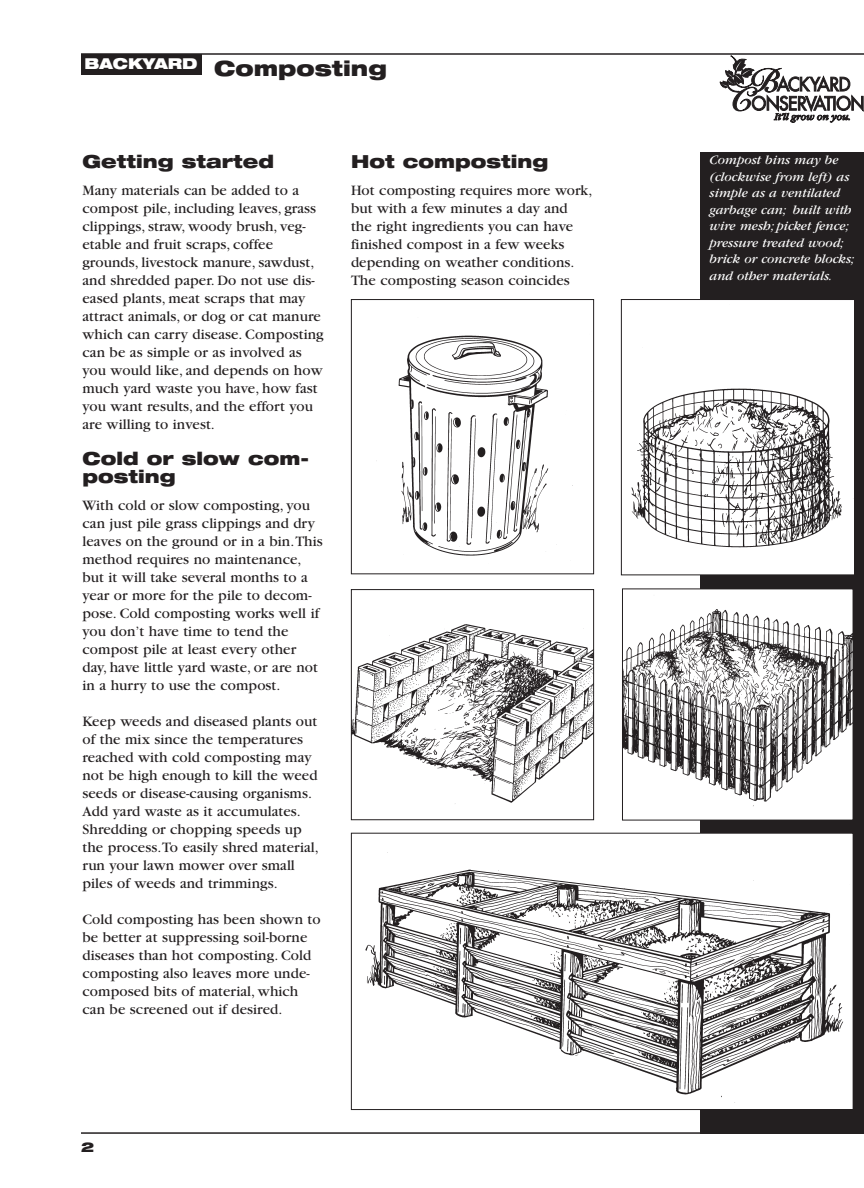
<style>
.page{position:relative;width:864px;height:1188px;background:#fff}
.page>*{position:absolute;margin:0;border:0;box-sizing:border-box;transform-origin:0 0}
.t1{font:900 expanded 21px "Helvetica Neue";color:#231f20}
.t2{font:900 expanded 18px/18px "Helvetica Neue";color:#231f20}
.t3{font:15px/18px "Garamond";letter-spacing:.005em;color:#231f20}
.t4{font:italic 13.5px/16.5px "Garamond";color:#fff}
.t5{font:900 expanded 13.5px "Helvetica Neue";color:#231f20}
</style>
<div class="page">
<div style="left:81px;top:54px;width:120px;height:21px;background:#231f20"></div>
<hr style="left:81px;top:1132px;width:783px;height:2px;background:#231f20">
<svg style="left:719px;top:55px;width:144px;height:68px"></svg>
<hr style="left:81px;top:53px;width:783px;height:2px;background:#231f20">
<div style="left:700px;top:152px;width:164px;height:982px;background:#231f20"></div>
<img style="left:365px;top:835px;width:487px;height:273px">
<div style="left:351px;top:833px;width:503px;height:277px;border:1px solid #231f20"></div>
<img style="left:353px;top:624px;width:239px;height:180px">
<div style="left:351px;top:589px;width:243px;height:231px;border:1px solid #231f20"></div>
<img style="left:624px;top:591px;width:227px;height:227px">
<div style="left:622px;top:589px;width:231px;height:231px;border:1px solid #231f20"></div>
<img style="left:631px;top:301px;width:222px;height:272px">
<div style="left:621px;top:299px;width:234px;height:276px;border:1px solid #231f20"></div>
<img style="left:376px;top:335px;width:197px;height:221px">
<div style="left:351px;top:299px;width:243px;height:275px;border:1px solid #231f20"></div>
<h1 class="t1" style="left:85px;top:60px;width:304px"><sup>BACKYARD</sup> Composting</h1>
<p class="t2" style="left:82px;top:154px;width:193px">Getting started</p>
<p class="t3" style="left:82px;top:182px;width:243px">Many materials can be added to a compost pile, including leaves, grass clippings, straw, woody brush, veg&shy;etable and fruit scraps, coffee grounds, livestock manure, sawdust, and shredded paper. Do not use dis&shy;eased plants, meat scraps that may attract animals, or dog or cat manure which can carry disease. Composting can be as simple or as involved as you would like, and depends on how much yard waste you have, how fast you want results, and the effort you are willing to invest.</p>
<p class="t2" style="left:82px;top:451px;width:228px">Cold or slow com&shy;posting</p>
<p class="t3" style="left:82px;top:497px;width:242px">With cold or slow composting, you can just pile grass clippings and dry leaves on the ground or in a bin.This method requires no maintenance, but it will take several months to a year or more for the pile to decom&shy;pose. Cold composting works well if you don’t have time to tend the compost pile at least every other day, have little yard waste, or are not in a hurry to use the compost.</p>
<p class="t3" style="left:82px;top:713px;width:238px">Keep weeds and diseased plants out of the mix since the temperatures reached with cold composting may not be high enough to kill the weed seeds or disease-causing organisms.<br>Add yard waste as it accumulates.<br>Shredding or chopping speeds up the process.To easily shred material, run your lawn mower over small piles of weeds and trimmings.</p>
<p class="t3" style="left:82px;top:911px;width:240px">Cold composting has been shown to be better at suppressing soil-borne diseases than hot composting. Cold composting also leaves more unde&shy;composed bits of material, which can be screened out if desired.</p>
<p class="t2" style="left:351px;top:154px;width:199px">Hot composting</p>
<p class="t3" style="left:351px;top:182px;width:243px">Hot composting requires more work, but with a few minutes a day and<br>the right ingredients you can have finished compost in a few weeks depending on weather conditions.<br>The composting season coincides</p>
<p class="t5" style="left:81px;top:1142px;width:15px">2</p>
<p class="t4" style="left:710px;top:153px;width:146px">Compost bins may be (clockwise from left) as simple as a ventilated garbage can; built with wire mesh; picket fence; pressure treated wood; brick or concrete blocks; and other materials.</p>
</div>
